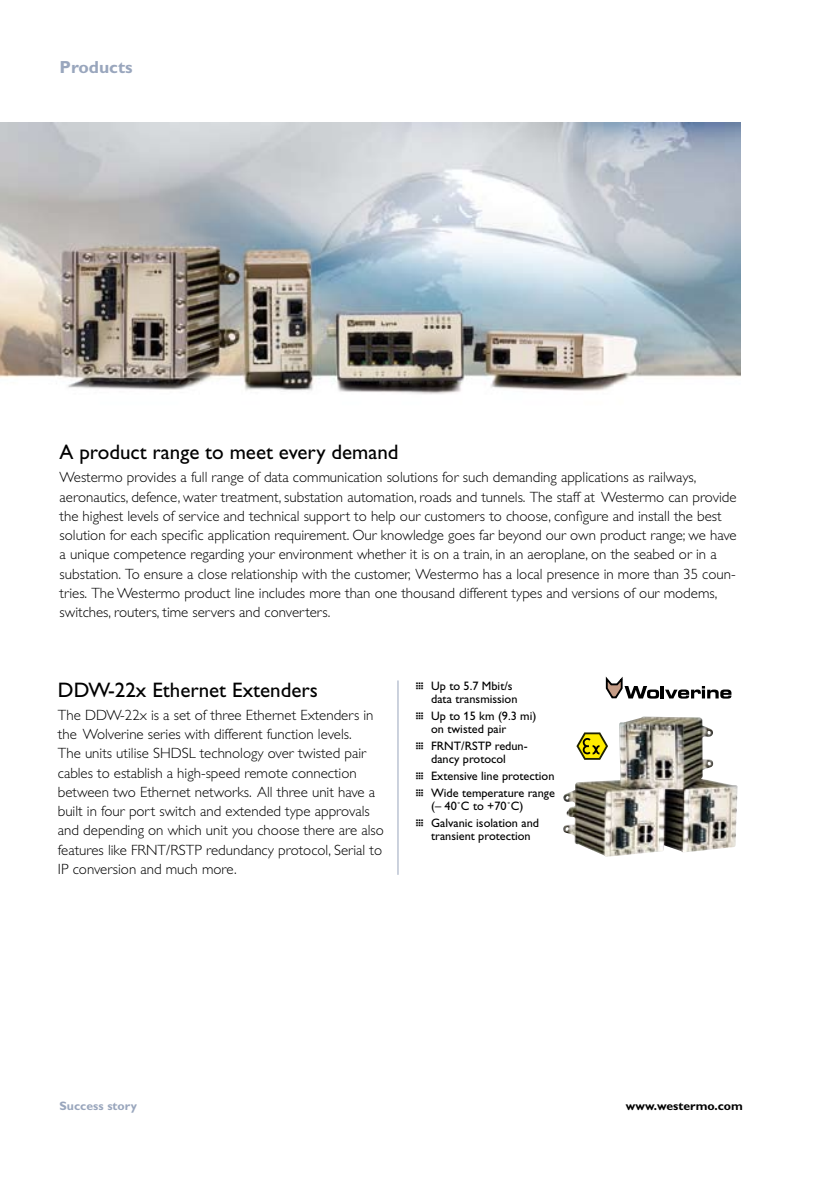
<style>
.page{position:relative;width:839px;height:1186px;background:#fff}
.page>*{position:absolute;margin:0;border:0;box-sizing:border-box;transform-origin:0 0}
.t1{font:21px "Gill Alt One Mod";color:#000}
.t2{font:700 17.5px "Gill Alt One Mod";color:#99a6bd}
.t3{font:300 14.88px/19.2px "Gill Alt One Mod";color:#000}
.t4{font:12.25px/13.1px "Gill Alt One Mod";color:#000}
.t5{font:700 12.25px "Gill Alt One Mod";color:#000}
.t6{font:700 12.25px "Gill Alt One Mod";color:#99a6bd}
</style>
<div class="page">
<img style="left:0;top:123px;width:740px;height:271px">
<img style="left:563px;top:716px;width:174px;height:141px">
<hr style="left:397px;top:680px;width:1px;height:195px;background:#99a6bd">
<svg style="left:605px;top:676px;width:54px;height:22px"></svg>
<hr style="left:660px;top:686px;width:4px;height:12px;background:#000">
<svg style="left:665px;top:686px;width:66px;height:12px"></svg>
<svg style="left:576px;top:732px;width:32px;height:28px"></svg>
<p class="t2" style="left:60px;top:57px;width:75px">Products</p>
<h1 class="t1" style="left:60px;top:440px;width:340px">A product range to meet every demand</h1>
<p class="t3" style="left:60px;top:468px;width:678px">Westermo provides a full range of data communication solutions for such demanding applications as railways, aeronautics, defence, water treatment, substation automation, roads and tunnels. The staff at Westermo can provide the highest levels of service and technical support to help our customers to choose, configure and install the best solution for each specific application requirement. Our knowledge goes far beyond our own product range; we have a unique competence regarding your environment whether it is on a train, in an aeroplane, on the seabed or in a substation. To ensure a close relationship with the customer, Westermo has a local presence in more than 35 coun&shy;tries. The Westermo product line includes more than one thousand different types and versions of our modems, switches, routers, time servers and converters.</p>
<h1 class="t1" style="left:58px;top:678px;width:261px">DDW-22x Ethernet Extenders</h1>
<p class="t3" style="left:58px;top:705px;width:327px">The DDW-22x is a set of three Ethernet Extenders in the Wolverine series with different function levels.<br>The units utilise SHDSL technology over twisted pair cables to establish a high-speed remote connection between two Ethernet networks. All three unit have a built in four port switch and extended type approvals and depending on which unit you choose there are also features like FRNT/RSTP redundancy protocol, Serial to IP conversion and much more.</p>
<p class="t4" style="left:431px;top:679px;width:88px;text-indent:-16px">… Up to 5.7 Mbit/s data transmission</p>
<p class="t4" style="left:431px;top:709px;width:107px;text-indent:-16px">… Up to 15 km (9.3 mi) on twisted pair</p>
<p class="t4" style="left:415px;top:739px;width:114px;text-align:center">… FRNT/RSTP redun&shy;dancy protocol</p>
<p class="t4" style="left:415px;top:767px;width:141px;line-height:17px">… Extensive line protection … Wide temperature range</p>
<p class="t4" style="left:415px;top:798px;width:125px;line-height:17px;text-align:center">(– 40˚C to +70˚C)<br>… Galvanic isolation and</p>
<p class="t4" style="left:431px;top:830px;width:101px">transient protection</p>
<p class="t6" style="left:60px;top:1099px;width:79px">Success story</p>
<p class="t5" style="left:625px;top:1099px;width:118px">www.westermo.com</p>
</div>
